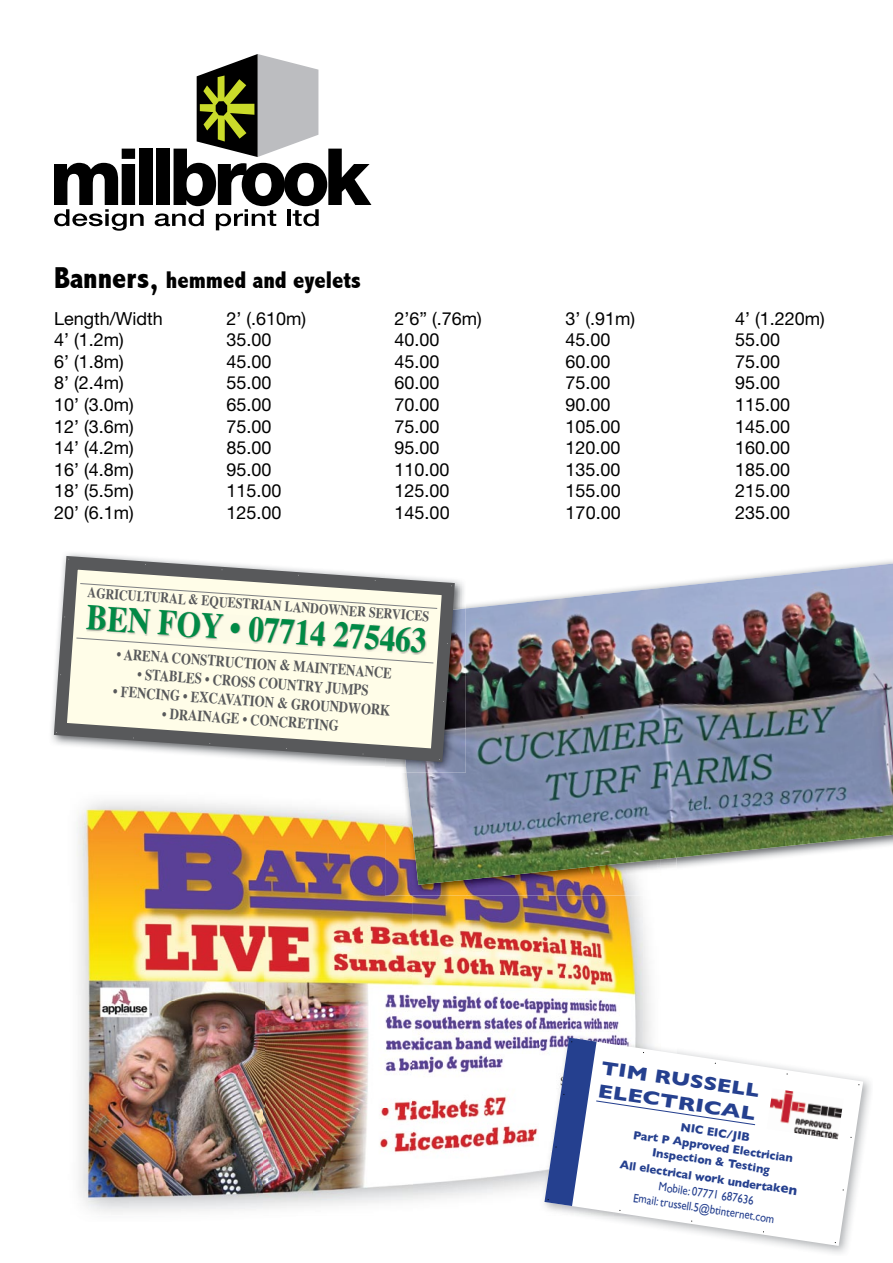
<style>
.page{position:relative;width:893px;height:1263px;background:#fff}
.page>*{position:absolute;margin:0;border:0;box-sizing:border-box;transform-origin:0 0}
.t1{font:700 36px "Times";color:#008a45;scale:.86 1}
.t2{font:800 condensed 24.15px "Abadi";color:#000}
.t3{font:700 19.2px/23.1px "Gill Sans";color:#25408f;scale:1.16 1}
.t4{font:18px "Helvetica Neue";color:#000}
.t5{font:700 15.6px "Times";color:#58595b;scale:.82 1}
.t6{font:700 14.7px "Times";color:#58595b;scale:.82 1}
.t7{font:12.3px "Gill Sans";color:#25408f;scale:.88 1}
.t8{font:700 12.15px/14.5px "Gill Sans";color:#25408f;text-align:center;scale:.94 1}
.s1{font-size:30.3px}
</style>
<div class="page">
<div style="left:139px;top:149px;width:14px;height:56px;background:#000"></div>
<svg style="left:54px;top:149px;width:90px;height:82px"></svg>
<svg style="left:155px;top:54px;width:216px;height:176px"></svg>
<img style="left:77px;top:801px;width:335px;height:412px">
<img style="left:412px;top:895px;width:239px;height:160px">
<img style="left:412px;top:1055px;width:127px;height:146px">
<img style="left:385px;top:788px;width:254px;height:107px">
<img style="left:407px;top:564px;width:486px;height:321px">
<img style="left:788px;top:1078px;width:83px;height:176px">
<img style="left:539px;top:1032px;width:112px;height:158px">
<svg style="left:558px;top:1062px;width:305px;height:184px"></svg>
<img style="left:767px;top:1088px;width:77px;height:51px">
<svg style="left:544px;top:1037px;width:212px;height:174px"></svg>
<img style="left:51px;top:553px;width:334px;height:213px">
<img style="left:385px;top:564px;width:81px;height:203px">
<img style="left:390px;top:608px;width:76px;height:165px">
<svg style="left:54px;top:556px;width:401px;height:206px;background:#dad9cb"></svg>
<svg style="left:79px;top:564px;width:359px;height:45px;background:#cecdc2"></svg>
<svg style="left:781px;top:1185px;width:16px;height:10px"></svg>
<h2 class="t2" style="left:54px;top:266px;width:309px"><span class="s1">Banners,</span> hemmed and eyelets</h2>
<p class="t4" style="left:54px;top:307px;width:110px">Length/Width</p>
<p class="t4" style="left:226px;top:307px;width:81px">2’ (.610m)</p>
<p class="t4" style="left:394px;top:307px;width:89px">2’6” (.76m)</p>
<p class="t4" style="left:565px;top:307px;width:71px">3’ (.91m)</p>
<p class="t4" style="left:735px;top:307px;width:91px">4’ (1.220m)</p>
<p class="t4" style="left:54px;top:329px;width:71px">4’ (1.2m)</p>
<p class="t4" style="left:226px;top:329px;width:47px">35.00</p>
<p class="t4" style="left:394px;top:329px;width:47px">40.00</p>
<p class="t4" style="left:565px;top:329px;width:47px">45.00</p>
<p class="t4" style="left:735px;top:329px;width:47px">55.00</p>
<p class="t4" style="left:54px;top:351px;width:71px">6’ (1.8m)</p>
<p class="t4" style="left:226px;top:351px;width:47px">45.00</p>
<p class="t4" style="left:394px;top:351px;width:47px">45.00</p>
<p class="t4" style="left:565px;top:351px;width:47px">60.00</p>
<p class="t4" style="left:735px;top:351px;width:47px">75.00</p>
<p class="t4" style="left:54px;top:372px;width:71px">8’ (2.4m)</p>
<p class="t4" style="left:226px;top:372px;width:47px">55.00</p>
<p class="t4" style="left:394px;top:372px;width:47px">60.00</p>
<p class="t4" style="left:565px;top:372px;width:47px">75.00</p>
<p class="t4" style="left:735px;top:372px;width:47px">95.00</p>
<p class="t4" style="left:54px;top:394px;width:81px">10’ (3.0m)</p>
<p class="t4" style="left:226px;top:394px;width:47px">65.00</p>
<p class="t4" style="left:395px;top:394px;width:47px">70.00</p>
<p class="t4" style="left:566px;top:394px;width:47px">90.00</p>
<p class="t4" style="left:735px;top:394px;width:57px">115.00</p>
<p class="t4" style="left:54px;top:415px;width:81px">12’ (3.6m)</p>
<p class="t4" style="left:227px;top:415px;width:47px">75.00</p>
<p class="t4" style="left:395px;top:415px;width:47px">75.00</p>
<p class="t4" style="left:566px;top:415px;width:57px">105.00</p>
<p class="t4" style="left:735px;top:415px;width:57px">145.00</p>
<p class="t4" style="left:54px;top:437px;width:81px">14’ (4.2m)</p>
<p class="t4" style="left:227px;top:437px;width:47px">85.00</p>
<p class="t4" style="left:395px;top:437px;width:47px">95.00</p>
<p class="t4" style="left:566px;top:437px;width:57px">120.00</p>
<p class="t4" style="left:735px;top:437px;width:57px">160.00</p>
<p class="t4" style="left:54px;top:459px;width:81px">16’ (4.8m)</p>
<p class="t4" style="left:227px;top:459px;width:47px">95.00</p>
<p class="t4" style="left:395px;top:459px;width:57px">110.00</p>
<p class="t4" style="left:566px;top:459px;width:57px">135.00</p>
<p class="t4" style="left:735px;top:459px;width:57px">185.00</p>
<p class="t4" style="left:54px;top:480px;width:81px">18’ (5.5m)</p>
<p class="t4" style="left:227px;top:480px;width:57px">115.00</p>
<p class="t4" style="left:395px;top:480px;width:57px">125.00</p>
<p class="t4" style="left:566px;top:480px;width:57px">155.00</p>
<p class="t4" style="left:735px;top:480px;width:57px">215.00</p>
<p class="t4" style="left:54px;top:502px;width:81px">20’ (6.1m)</p>
<p class="t4" style="left:227px;top:502px;width:57px">125.00</p>
<p class="t4" style="left:395px;top:502px;width:57px">145.00</p>
<p class="t4" style="left:566px;top:502px;width:57px">170.00</p>
<p class="t4" style="left:735px;top:502px;width:57px">235.00</p>
<p class="t6" style="left:89px;top:578px;width:419px;rotate:4deg">AGRICULTURAL &amp; EQUESTRIAN LANDOWNER SERVICES</p>
<p class="t5" style="left:118px;top:639px;width:338px;rotate:4deg">• ARENA CONSTRUCTION &amp; MAINTENANCE</p>
<h1 class="t1" style="left:89px;top:583px;width:397px;rotate:4deg">BEN FOY • 07714 275463</h1>
<p class="t5" style="left:139px;top:659px;width:284px;rotate:4deg">• STABLES • CROSS COUNTRY JUMPS</p>
<p class="t5" style="left:114px;top:676px;width:340px;rotate:4deg">• FENCING • EXCAVATION &amp; GROUNDWORK</p>
<p class="t5" style="left:163px;top:698px;width:217px;rotate:4deg">• DRAINAGE • CONCRETING</p>
<p class="t3" style="left:603px;top:1056px;width:139px;rotate:8deg">TIM RUSSELL<br>ELECTRICAL</p>
<p class="t8" style="left:637px;top:1112px;width:173px;rotate:9deg">NIC EIC/JIB<br>Part P Approved Electrician<br>Inspection &amp; Testing</p>
<p class="t8" style="left:621px;top:1156px;width:175px;rotate:9deg">All electrical work undertak</p>
<p class="t7" style="left:660px;top:1178px;width:111px;rotate:9deg">Mobile: 07771 687636</p>
<p class="t7" style="left:635px;top:1190px;width:163px;rotate:9deg">Email: trussell.5@btinternet.com</p>
</div>
